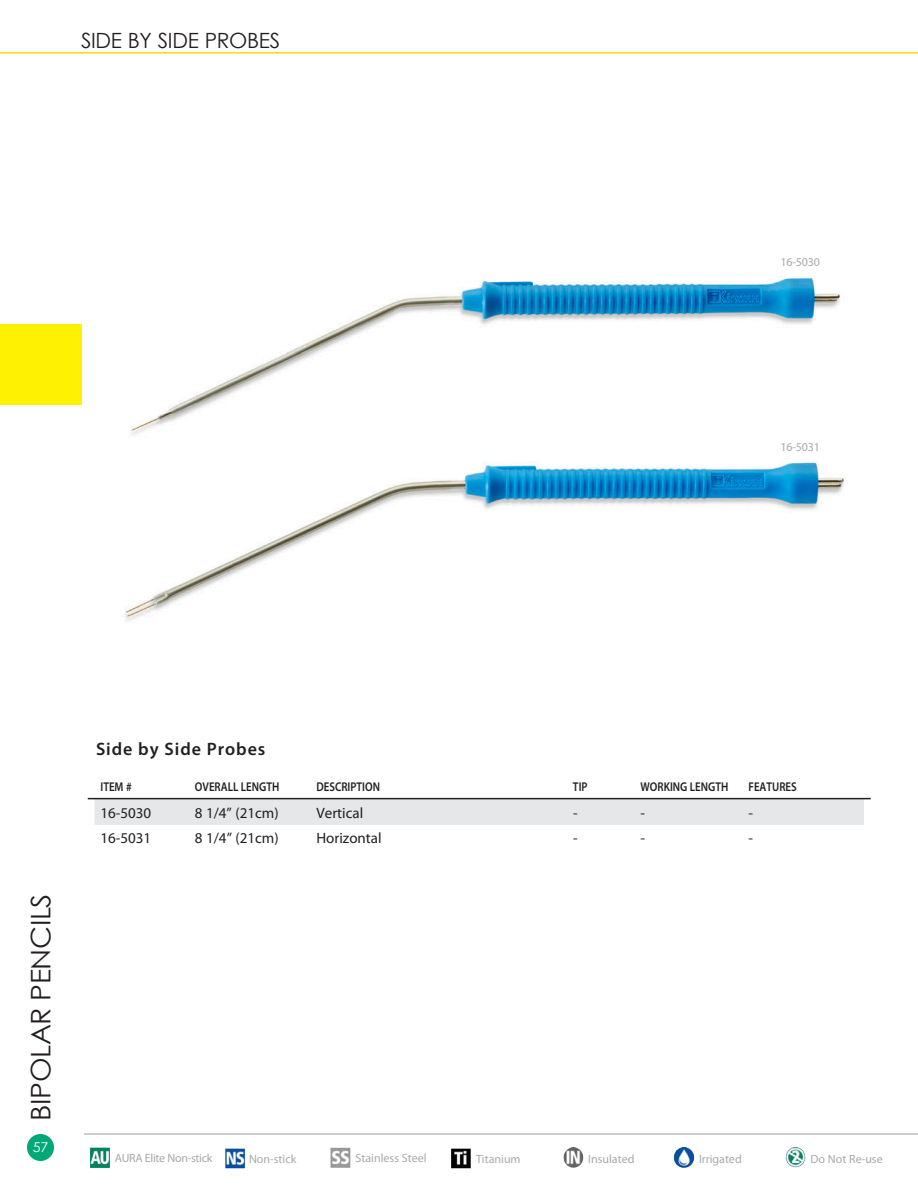
<style>
.page{position:relative;width:918px;height:1188px;background:#fff}
.page>*{position:absolute;margin:0;border:0;box-sizing:border-box;transform-origin:0 0}
.t1{font:27px "Century Gothic";letter-spacing:-.015em;color:#231f20;scale:1.05 1}
.t2{font:21px "Century Gothic";letter-spacing:-.015em;color:#231f20}
.t3{font:600 18px "Myriad Pro";letter-spacing:.05em;color:#231f20}
.t4{font:15px "Myriad Pro";color:#231f20}
.t5{font:13.5px "Century Gothic";color:#fff;scale:1.05 1}
.t6{font:600 12.75px "Myriad Pro";color:#231f20;scale:.85 1}
.t7{font:12px "Myriad Pro";color:#a8a9ad}
.t8{font:12px "Myriad Pro";letter-spacing:-.025em;color:#a8a9ad}
</style>
<div class="page">
<div style="left:27px;top:1134px;width:27px;height:27px;background:#00a777;border-radius:50%"></div>
<img style="left:90px;top:1148px;width:20px;height:20px">
<img style="left:225px;top:1148px;width:20px;height:21px">
<img style="left:330px;top:1148px;width:21px;height:20px">
<img style="left:451px;top:1148px;width:20px;height:21px">
<img style="left:563px;top:1148px;width:21px;height:20px">
<img style="left:673px;top:1148px;width:21px;height:20px">
<img style="left:785px;top:1147px;width:21px;height:21px">
<div style="left:0;top:324px;width:81px;height:81px;background:#fff101"></div>
<hr style="left:0;top:52px;width:918px;height:2px;background:#ffd801">
<div style="left:95px;top:799px;width:769px;height:26px;background:#e6e7e9"></div>
<hr style="left:88px;top:798px;width:783px;height:1px;background:#231f20">
<hr style="left:84px;top:1133px;width:834px;height:2px;background:#bcbdc0">
<img style="left:130px;top:276px;width:710px;height:159px">
<img style="left:124px;top:461px;width:721px;height:160px">
<h2 class="t2" style="left:81px;top:27px;width:201px">SIDE BY SIDE PROBES</h2>
<p class="t7" style="left:780px;top:254px;width:41px">16-5030</p>
<p class="t7" style="left:780px;top:439px;width:41px">16-5031</p>
<h1 class="t1" style="left:23px;top:1120px;width:218px;rotate:-90deg">BIPOLAR PENCILS</h1>
<p class="t5" style="left:33px;top:1139px;width:16px">57</p>
<h3 class="t3" style="left:96px;top:738px;width:171px">Side by Side Probes</h3>
<p class="t6" style="left:101px;top:778px;width:38px">ITEM #</p>
<p class="t6" style="left:195px;top:778px;width:101px">OVERALL LENGTH</p>
<p class="t6" style="left:316px;top:778px;width:76px">DESCRIPTION</p>
<p class="t6" style="left:573px;top:778px;width:19px">TIP</p>
<p class="t6" style="left:640px;top:778px;width:105px">WORKING LENGTH</p>
<p class="t6" style="left:748px;top:778px;width:58px">FEATURES</p>
<p class="t4" style="left:101px;top:803px;width:52px">16-5030</p>
<p class="t4" style="left:195px;top:803px;width:85px">8 1/4” (21cm)</p>
<p class="t4" style="left:317px;top:803px;width:48px">Vertical</p>
<p class="t4" style="left:573px;top:803px;width:6px">-</p>
<p class="t4" style="left:641px;top:803px;width:6px">-</p>
<p class="t4" style="left:749px;top:803px;width:6px">-</p>
<p class="t4" style="left:101px;top:829px;width:52px">16-5031</p>
<p class="t4" style="left:195px;top:829px;width:85px">8 1/4” (21cm)</p>
<p class="t4" style="left:317px;top:829px;width:67px">Horizontal</p>
<p class="t4" style="left:573px;top:829px;width:6px">-</p>
<p class="t4" style="left:641px;top:829px;width:6px">-</p>
<p class="t4" style="left:749px;top:829px;width:6px">-</p>
<p class="t8" style="left:115px;top:1150px;width:99px">AURA Elite Non-stick</p>
<p class="t7" style="left:249px;top:1151px;width:49px">Non-stick</p>
<p class="t7" style="left:356px;top:1150px;width:73px">Stainless Steel</p>
<p class="t7" style="left:476px;top:1151px;width:46px">Titanium</p>
<p class="t7" style="left:588px;top:1151px;width:48px">Insulated</p>
<p class="t7" style="left:699px;top:1151px;width:44px">Irrigated</p>
<p class="t7" style="left:811px;top:1151px;width:74px">Do Not Re-use</p>
</div>
